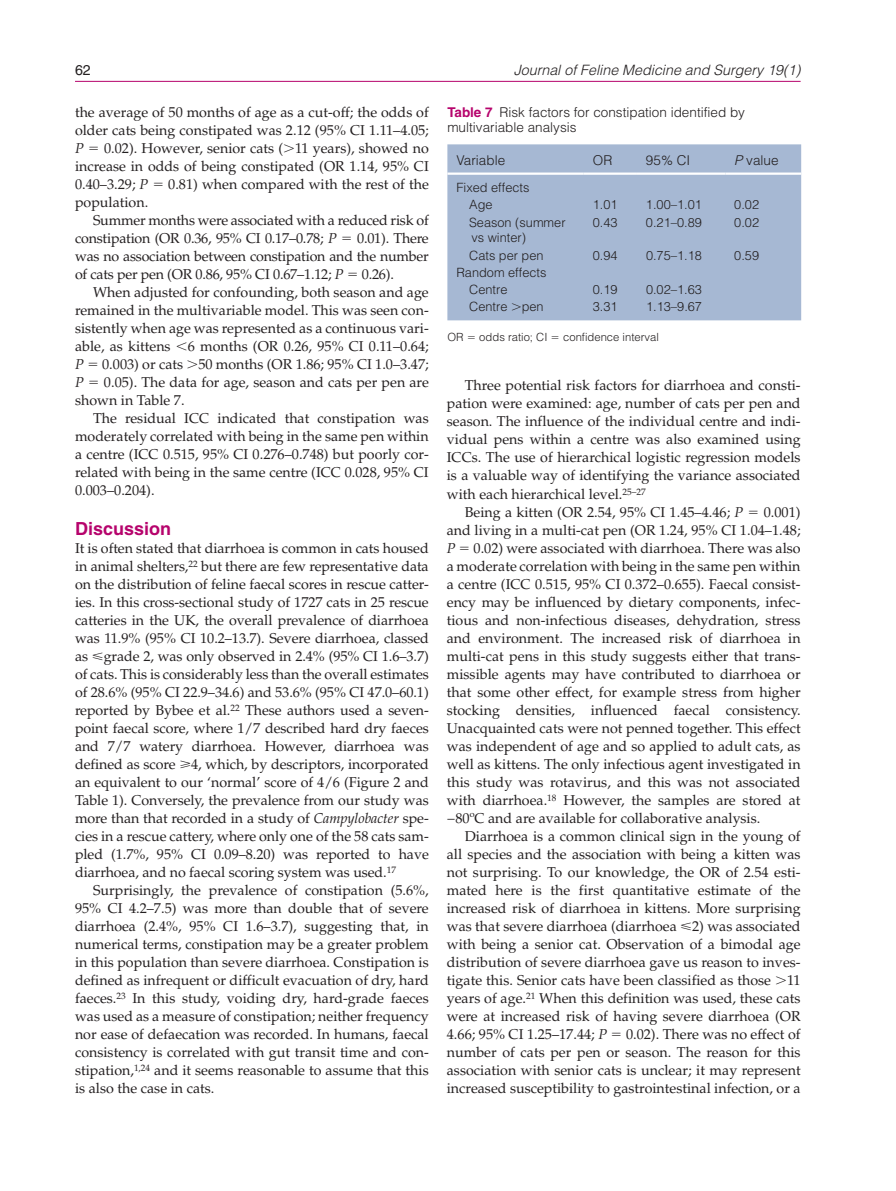
<style>
.page{position:relative;width:896px;height:1191px;background:#fff}
.page>*{position:absolute;margin:0;border:0;box-sizing:border-box;transform-origin:0 0}
.t1{font:700 18px "Helvetica LT Std";color:#b6036c}
.t2{font:14.25px/18px "Palatino LT Std";color:#231f20;text-align:justify}
.t3{font:italic 300 14.25px "Helvetica LT Std";color:#231f20}
.t4{font:italic 14.25px "Palatino LT Std";color:#231f20}
.t5{font:14.25px "Helvetica LT Std";color:#231f20}
.t6{font:300 13.5px/15.8px "Helvetica LT Std";color:#231f20}
.t7{font:300 12.75px/17.2px "Helvetica LT Std";color:#231f20}
.t8{font:300 11.25px "Helvetica LT Std";color:#231f20}
.s1{font-weight:700;color:#b6036c}
.s2{font-style:italic}
</style>
<div class="page">
<hr style="left:75px;top:81px;width:725px;height:1px;background:#b6036c">
<div style="left:447px;top:144px;width:353px;height:176px;background:#a6b8d3"></div>
<hr style="left:447px;top:172px;width:136px;height:3px;background:#fff">
<hr style="left:583px;top:172px;width:53px;height:3px;background:#fff">
<hr style="left:636px;top:172px;width:89px;height:3px;background:#fff">
<hr style="left:725px;top:172px;width:75px;height:3px;background:#fff">
<svg style="left:512px;top:303px;width:8px;height:8px"></svg>
<p class="t5" style="left:75px;top:61px;width:17px">62</p>
<p class="t3" style="left:513px;top:61px;width:288px">Journal of Feline Medicine and Surgery 19(1)</p>
<p class="t2" style="left:75px;top:104px;width:355px">the average of 50 months of age as a cut-off; the odds of older cats being constipated was 2.12 (95% CI 1.11–4.05;</p>
<p class="t4" style="left:75px;top:140px;width:10px">P</p>
<p class="t6" style="left:447px;top:104px;width:299px"><span class="s1">Table 7</span> Risk factors for constipation identified by multivariable analysis</p>
<p class="t6" style="left:456px;top:152px;width:50px">Variable</p>
<p class="t6" style="left:592px;top:152px;width:21px">OR</p>
<p class="t6" style="left:645px;top:152px;width:46px">95% CI</p>
<p class="t6" style="left:734px;top:152px;width:46px"><span class="s2">P</span> value</p>
<p class="t7" style="left:469px;top:179px;width:62px;text-indent:-13px">Fixed effects<br>Age</p>
<p class="t2" style="left:75px;top:140px;width:355px;text-indent:29px">0.02). However, senior cats ( 11 years), showed no increase in odds of being constipated (OR 1.14, 95% CI 0.40–3.29; <span class="s2">P</span></p>
<p class="t2" style="left:168px;top:176px;width:262px">0.81) when compared with the rest of the</p>
<p class="t2" style="left:75px;top:194px;width:75px">population.</p>
<p class="t2" style="left:93px;top:212px;width:337px">Summer months were associated with a reduced risk of</p>
<p class="t2" style="left:75px;top:230px;width:263px">constipation (OR 0.36, 95% CI 0.17–0.78; <span class="s2">P</span></p>
<p class="t7" style="left:592px;top:196px;width:26px">1.01</p>
<p class="t7" style="left:645px;top:196px;width:57px">1.00–1.01</p>
<p class="t7" style="left:734px;top:196px;width:26px">0.02</p>
<p class="t7" style="left:469px;top:214px;width:98px;line-height:15.8px">Season (summer vs winter)</p>
<p class="t7" style="left:592px;top:213px;width:26px">0.43</p>
<p class="t7" style="left:645px;top:213px;width:57px">0.21–0.89</p>
<p class="t7" style="left:734px;top:213px;width:26px">0.02</p>
<p class="t7" style="left:469px;top:246px;width:76px">Cats per pen</p>
<p class="t7" style="left:592px;top:246px;width:26px">0.94</p>
<p class="t7" style="left:645px;top:246px;width:57px">0.75–1.18</p>
<p class="t7" style="left:734px;top:246px;width:26px">0.59</p>
<p class="t7" style="left:469px;top:263px;width:79px;text-indent:-13px">Random effects<br>Centre</p>
<p class="t2" style="left:75px;top:230px;width:355px;text-indent:282px">0.01). There was no association between constipation and the number of cats per pen (OR 0.86, 95% CI 0.67–1.12; <span class="s2">P</span></p>
<p class="t2" style="left:361px;top:266px;width:34px">0.26).</p>
<p class="t2" style="left:93px;top:284px;width:337px">When adjusted for confounding, both season and age</p>
<p class="t2" style="left:75px;top:302px;width:355px">remained in the multivariable model. This was seen con-</p>
<p class="t2" style="left:75px;top:320px;width:355px">sistently when age was represented as a continuous vari-</p>
<p class="t2" style="left:75px;top:338px;width:355px">able, as kittens 6 months (OR 0.26, 95% CI 0.11–0.64;</p>
<p class="t4" style="left:75px;top:356px;width:10px">P</p>
<p class="t2" style="left:102px;top:356px;width:328px">0.003) or cats 50 months (OR 1.86; 95% CI 1.0–3.47;</p>
<p class="t4" style="left:75px;top:374px;width:10px">P</p>
<p class="t7" style="left:592px;top:281px;width:26px">0.19</p>
<p class="t7" style="left:645px;top:281px;width:57px">0.02–1.63</p>
<p class="t7" style="left:469px;top:298px;width:76px">Centre pen</p>
<p class="t7" style="left:592px;top:298px;width:26px">3.31</p>
<p class="t7" style="left:645px;top:298px;width:57px">1.13–9.67</p>
<p class="t8" style="left:447px;top:329px;width:18px">OR</p>
<p class="t8" style="left:479px;top:329px;width:70px">odds ratio; CI</p>
<p class="t8" style="left:563px;top:329px;width:97px">confidence interval</p>
<p class="t2" style="left:75px;top:374px;width:355px;text-indent:29px">0.05). The data for age, season and cats per pen are shown in Table 7.</p>
<p class="t2" style="left:75px;top:410px;width:355px;text-indent:18px">The residual ICC indicated that constipation was moderately correlated with being in the same pen within a centre (ICC 0.515, 95% CI 0.276–0.748) but poorly cor&shy;related with being in the same centre (ICC 0.028, 95% CI 0.003–0.204).</p>
<p class="t1" style="left:75px;top:517px;width:98px">Discussion</p>
<p class="t2" style="left:75px;top:539px;width:355px">It is often stated that diarrhoea is common in cats housed in animal shelters,<sup>22</sup> but there are few representative data on the distribution of feline faecal scores in rescue catter&shy;ies. In this cross-sectional study of 1727 cats in 25 rescue catteries in the UK, the overall prevalence of diarrhoea was 11.9% (95% CI 10.2–13.7). Severe diarrhoea, classed as ⩽grade 2, was only observed in 2.4% (95% CI 1.6–3.7) of cats. This is considerably less than the overall estimates of 28.6% (95% CI 22.9–34.6) and 53.6% (95% CI 47.0–60.1) reported by Bybee et al.<sup>22</sup> These authors used a seven&shy;point faecal score, where 1/7 described hard dry faeces and 7/7 watery diarrhoea. However, diarrhoea was defined as score ⩾4, which, by descriptors, incorporated an equivalent to our ‘normal’ score of 4/6 (Figure 2 and Table 1). Conversely, the prevalence from our study was more than that recorded in a study of <span class="s2">Campylobacter</span> spe&shy;cies in a rescue cattery, where only one of the 58 cats sam&shy;pled (1.7%, 95% CI 0.09–8.20) was reported to have diarrhoea, and no faecal scoring system was used.<sup>17</sup></p>
<p class="t2" style="left:75px;top:881px;width:355px;text-indent:18px">Surprisingly, the prevalence of constipation (5.6%, 95% CI 4.2–7.5) was more than double that of severe diarrhoea (2.4%, 95% CI 1.6–3.7), suggesting that, in numerical terms, constipation may be a greater problem in this population than severe diarrhoea. Constipation is defined as infrequent or difficult evacuation of dry, hard faeces.<sup>23</sup> In this study, voiding dry, hard-grade faeces was used as a measure of constipation; neither frequency nor ease of defaecation was recorded. In humans, faecal consistency is correlated with gut transit time and con&shy;stipation,<sup>1,24</sup> and it seems reasonable to assume that this is also the case in cats.</p>
<p class="t2" style="left:464px;top:377px;width:337px">Three potential risk factors for diarrhoea and consti-</p>
<p class="t2" style="left:446px;top:395px;width:355px">pation were examined: age, number of cats per pen and</p>
<p class="t2" style="left:446px;top:413px;width:355px">season. The influence of the individual centre and indi-</p>
<p class="t2" style="left:446px;top:431px;width:355px">vidual pens within a centre was also examined using</p>
<p class="t2" style="left:446px;top:449px;width:355px">ICCs. The use of hierarchical logistic regression models</p>
<p class="t2" style="left:446px;top:467px;width:355px">is a valuable way of identifying the variance associated</p>
<p class="t2" style="left:446px;top:485px;width:200px">with each hierarchical level.<sup>25–27</sup></p>
<p class="t2" style="left:464px;top:503px;width:280px">Being a kitten (OR 2.54, 95% CI 1.45–4.46; <span class="s2">P</span></p>
<p class="t2" style="left:446px;top:503px;width:355px;text-align:right">0.001)<br>and living in a multi-cat pen (OR 1.24, 95% CI 1.04–1.48;</p>
<p class="t4" style="left:446px;top:539px;width:10px">P</p>
<p class="t2" style="left:446px;top:539px;width:355px;text-indent:27px">0.02) were associated with diarrhoea. There was also a moderate correlation with being in the same pen within a centre (ICC 0.515, 95% CI 0.372–0.655). Faecal consist&shy;ency may be influenced by dietary components, infec&shy;tious and non-infectious diseases, dehydration, stress and environment. The increased risk of diarrhoea in multi-cat pens in this study suggests either that trans&shy;missible agents may have contributed to diarrhoea or that some other effect, for example stress from higher stocking densities, influenced faecal consistency.<br>Unacquainted cats were not penned together. This effect was independent of age and so applied to adult cats, as well as kittens. The only infectious agent investigated in this study was rotavirus, and this was not associated with diarrhoea.<sup>18</sup> However, the samples are stored at −80ºC and are available for collaborative analysis.</p>
<p class="t2" style="left:446px;top:827px;width:355px;text-indent:18px">Diarrhoea is a common clinical sign in the young of all species and the association with being a kitten was not surprising. To our knowledge, the OR of 2.54 esti&shy;mated here is the first quantitative estimate of the increased risk of diarrhoea in kittens. More surprising was that severe diarrhoea (diarrhoea ⩽2) was associated with being a senior cat. Observation of a bimodal age distribution of severe diarrhoea gave us reason to inves&shy;tigate this. Senior cats have been classified as those 11 years of age.<sup>21</sup> When this definition was used, these cats were at increased risk of having severe diarrhoea (OR 4.66; 95% CI 1.25–17.44; <span class="s2">P</span></p>
<p class="t2" style="left:446px;top:1025px;width:355px;text-indent:179px">0.02). There was no effect of number of cats per pen or season. The reason for this association with senior cats is unclear; it may represent increased susceptibility to gastrointestinal infection, or a</p>
</div>
